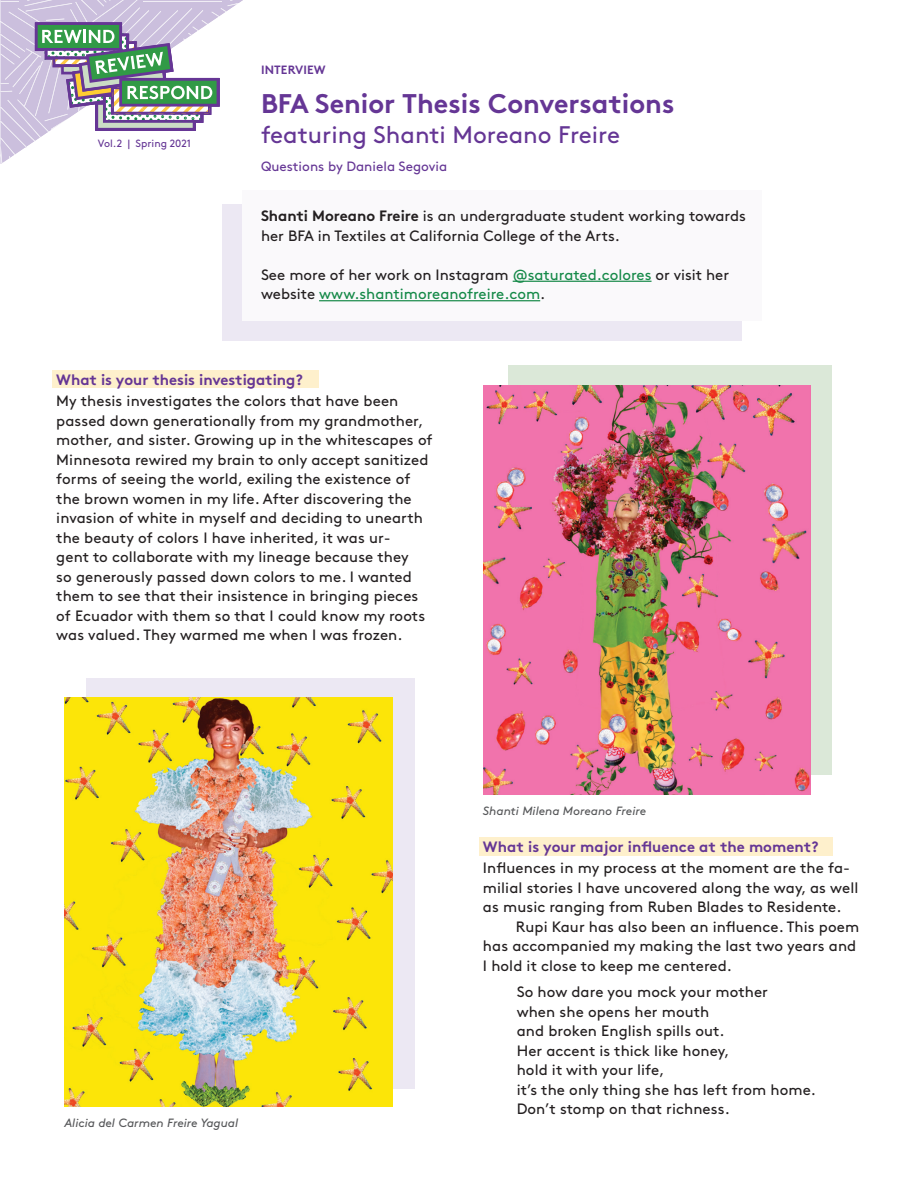
<style>
.page{position:relative;width:918px;height:1188px;background:#fff}
.page>*{position:absolute;margin:0;border:0;box-sizing:border-box;transform-origin:0 0}
.t1{font:700 27px "Brown Std";color:#653695}
.t2{font:24px "Brown Std";color:#653695}
.t3{font:15px/19.5px "Brown Std";letter-spacing:.005em;color:#231f20}
.t4{font:700 15px "Brown Std";color:#653695}
.t5{font:13.5px "Brown Std";color:#653695}
.t6{font:italic 12px "Brown Std";color:#57585a}
.t7{font:700 12px "Brown Std";letter-spacing:.01em;color:#653695}
.t8{font:10.5px "Brown Std";color:#653695}
.s1{font-weight:700}
.s2{color:#158948}
</style>
<div class="page">
<svg style="left:1px;top:0;width:242px;height:164px"></svg>
<div style="left:223px;top:204px;width:519px;height:136px;background:#ece8f3"></div>
<div style="left:242px;top:190px;width:519px;height:131px;background:#faf9fb"></div>
<div style="left:52px;top:370px;width:267px;height:18px;background:#fef0cc"></div>
<div style="left:509px;top:366px;width:323px;height:409px;background:#dbe8d8"></div>
<div style="left:86px;top:678px;width:328px;height:410px;background:#ece8f3"></div>
<div style="left:479px;top:837px;width:354px;height:18px;background:#fef0cc"></div>
<img style="left:483px;top:385px;width:328px;height:409px">
<img style="left:65px;top:697px;width:328px;height:409px">
<hr style="left:513px;top:281px;width:139px;height:1px;background:#158948">
<hr style="left:319px;top:300px;width:221px;height:1px;background:#158948">
<p class="t8" style="left:98px;top:138px;width:95px">Vol.2 | Spring 2021</p>
<p class="t7" style="left:261px;top:63px;width:66px">INTERVIEW</p>
<h1 class="t1" style="left:261px;top:87px;width:415px">BFA Senior Thesis Conversations</h1>
<h2 class="t2" style="left:261px;top:121px;width:361px">featuring Shanti Moreano Freire</h2>
<p class="t5" style="left:261px;top:159px;width:188px">Questions by Daniela Segovia</p>
<p class="t3" style="left:261px;top:206px;width:487px"><span class="s1">Shanti Moreano Freire</span> is an undergraduate student working towards her BFA in Textiles at California College of the Arts.</p>
<p class="t3" style="left:261px;top:265px;width:470px">See more of her work on Instagram <span class="s2">@saturated.colores</span> or visit her website <span class="s2">www.shantimoreanofreire.com</span>.</p>
<p class="t4" style="left:56px;top:371px;width:248px">What is your thesis investigating?</p>
<p class="t3" style="left:56px;top:391px;width:378px">My thesis investigates the colors that have been passed down generationally from my grandmother, mother, and sister. Growing up in the whitescapes of Minnesota rewired my brain to only accept sanitized forms of seeing the world, exiling the existence of the brown women in my life. After discovering the invasion of white in myself and deciding to unearth the beauty of colors I have inherited, it was ur-<br>gent to collaborate with my lineage because they<br>so generously passed down colors to me. I wanted them to see that their insistence in bringing pieces of Ecuador with them so that I could know my roots was valued. They warmed me when I was frozen.</p>
<p class="t6" style="left:65px;top:1116px;width:175px">Alicia del Carmen Freire Yagual</p>
<p class="t6" style="left:483px;top:803px;width:165px">Shanti Milena Moreano Freire</p>
<p class="t4" style="left:483px;top:838px;width:337px">What is your major influence at the moment?</p>
<p class="t3" style="left:483px;top:858px;width:377px">Influences in my process at the moment are the fa&shy;milial stories I have uncovered along the way, as well as music ranging from Ruben Blades to Residente.</p>
<p class="t3" style="left:483px;top:917px;width:378px;text-indent:33px">Rupi Kaur has also been an influence. This poem has accompanied my making the last two years and<br>I hold it close to keep me centered.</p>
<p class="t3" style="left:517px;top:982px;width:301px">So how dare you mock your mother<br>when she opens her mouth<br>and broken English spills out.<br>Her accent is thick like honey,<br>hold it with your life,<br>it’s the only thing she has left from home.<br>Don’t stomp on that richness.</p>
</div>
